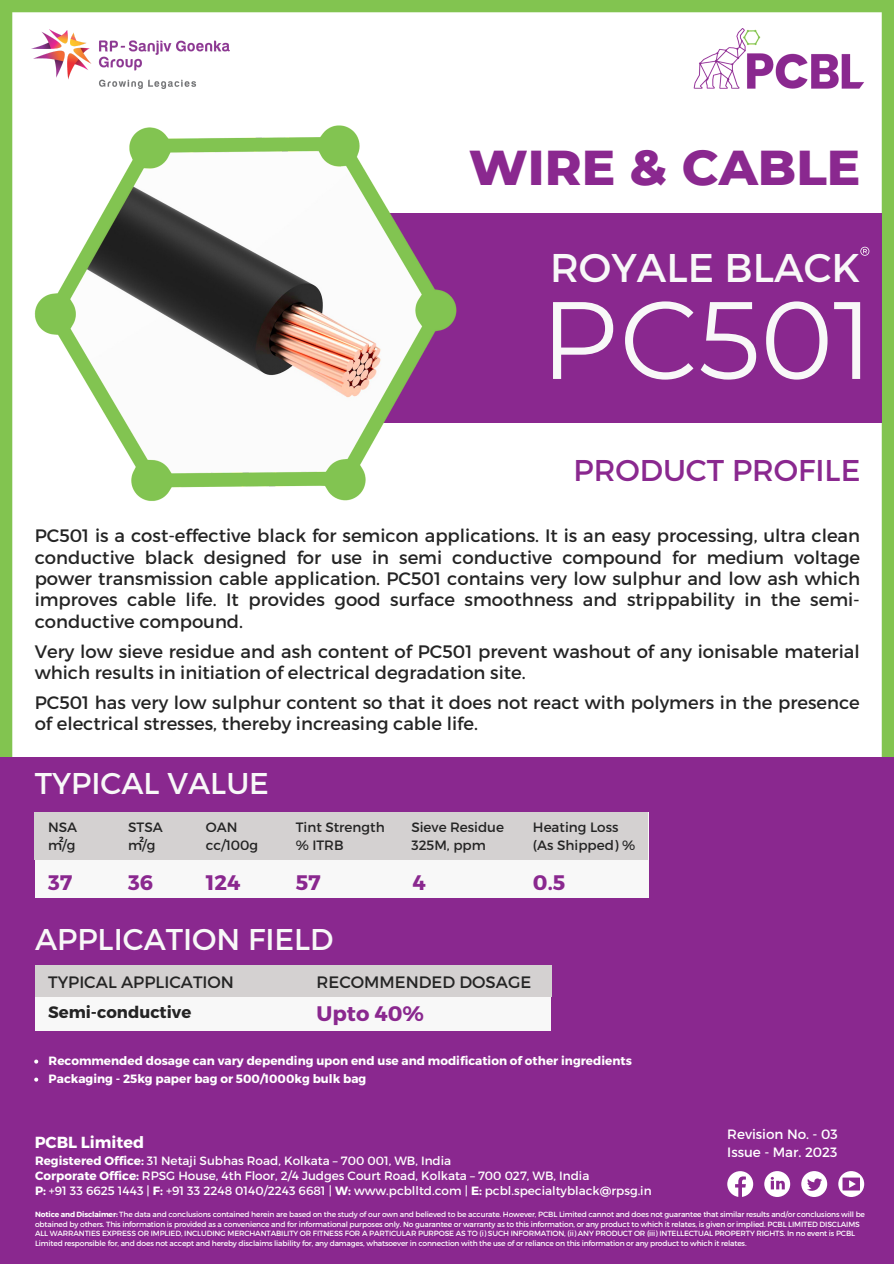
<style>
.page{position:relative;width:894px;height:1264px;background:#fff}
.page>*{position:absolute;margin:0;border:0;box-sizing:border-box;transform-origin:0 0}
.t1{font:109.65px "Montserrat";color:#f8f8f8}
.t2{font:800 49.95px "Montserrat";color:#8a288f}
.t3{font:40.05px "Montserrat";color:#f8f8f8}
.t4{font:30px "Montserrat";color:#f8f8f8}
.t5{font:30px "Montserrat";color:#8a288f}
.t6{font:700 21px "Montserrat";color:#8a288f}
.t7{font:18px/21.3px "Montserrat";color:#242424}
.t8{font:16.5px "Montserrat";color:#242424}
.t9{font:700 16.5px "Montserrat";color:#242424}
.t10{font:700 16.05px "Montserrat";color:#fff}
.t11{font:13.5px/18px "Montserrat";color:#242424}
.t12{font:13.5px/18px "Montserrat";color:#fff}
.t13{font:12px/15px "Montserrat";color:#fff}
.t14{font:700 12px/18px "Montserrat";color:#fff}
.t15{font:7.5px/9.4px "Montserrat";letter-spacing:-.02em;color:#fff}
.t16{font:700 7.5px "Montserrat";color:#242424}
.s1{font-weight:700}
</style>
<div class="page">
<div style="left:881px;top:0;width:12px;height:1258px;background:#82c450"></div>
<div style="left:0;top:0;width:12px;height:1263px;background:#82c450"></div>
<div style="left:0;top:757px;width:893px;height:506px;background:#8a288f"></div>
<div style="left:290px;top:213px;width:591px;height:210px;background:#8a288f"></div>
<img style="left:35px;top:125px;width:422px;height:376px">
<div style="left:0;top:0;width:893px;height:12px;background:#82c450"></div>
<div style="left:35px;top:965px;width:515px;height:65px;background:#f8f8f8"></div>
<div style="left:35px;top:965px;width:516px;height:31px;background:#d4d1d1"></div>
<div style="left:35px;top:812px;width:613px;height:85px;background:#f8f8f8"></div>
<div style="left:35px;top:812px;width:612px;height:48px;background:#d4d1d1"></div>
<svg style="left:34px;top:1059px;width:4px;height:4px"></svg>
<svg style="left:34px;top:1077px;width:4px;height:4px"></svg>
<svg style="left:860px;top:247px;width:9px;height:9px"></svg>
<svg style="left:801px;top:1171px;width:26px;height:25px"></svg>
<svg style="left:727px;top:1171px;width:26px;height:25px"></svg>
<svg style="left:764px;top:1171px;width:26px;height:25px"></svg>
<svg style="left:838px;top:1171px;width:26px;height:25px"></svg>
<img style="left:32px;top:29px;width:197px;height:59px">
<img style="left:693px;top:28px;width:171px;height:61px">
<h2 class="t2" style="left:468px;top:137px;width:393px">WIRE &amp; CABLE</h2>
<h3 class="t3" style="left:550px;top:242px;width:312px">ROYALE BLACK</h3>
<h1 class="t1" style="left:540px;top:273px;width:333px">PC501</h1>
<h3 class="t5" style="left:573px;top:451px;width:288px">PRODUCT PROFILE</h3>
<p class="t7" style="left:35px;top:524px;width:826px;text-align:justify">PC501 is a cost-effective black for semicon applications. It is an easy processing, ultra clean conductive black designed for use in semi conductive compound for medium voltage power transmission cable application. PC501 contains very low sulphur and low ash which improves cable life. It provides good surface smoothness and strippability in the semi&shy;conductive compound.</p>
<h3 class="t7" style="left:35px;top:639px;width:826px">Very low sieve residue and ash content of PC501 prevent washout of any ionisable material which results in initiation of electrical degradation site.</h3>
<h3 class="t7" style="left:35px;top:691px;width:826px">PC501 has very low sulphur content so that it does not react with polymers in the presence of electrical stresses, thereby increasing cable life.</h3>
<h3 class="t4" style="left:35px;top:764px;width:236px">TYPICAL VALUE</h3>
<h3 class="t11" style="left:206px;top:817px;width:54px">OAN cc/100g</h3>
<h3 class="t11" style="left:295px;top:817px;width:90px">Tint Strength % ITRB</h3>
<h3 class="t11" style="left:411px;top:817px;width:94px">Sieve Residue<br>325M, ppm</h3>
<h3 class="t11" style="left:533px;top:817px;width:104px">Heating Loss (As Shipped) %</h3>
<h3 class="t6" style="left:48px;top:868px;width:26px">37</h3>
<h3 class="t6" style="left:128px;top:868px;width:26px">36</h3>
<h3 class="t6" style="left:206px;top:868px;width:36px">124</h3>
<h3 class="t6" style="left:295px;top:868px;width:26px">57</h3>
<h3 class="t6" style="left:412px;top:868px;width:15px">4</h3>
<h3 class="t6" style="left:533px;top:868px;width:34px">0.5</h3>
<h3 class="t11" style="left:48px;top:817px;width:31px">NSA m/g</h3>
<h3 class="t11" style="left:128px;top:817px;width:36px">STSA m/g</h3>
<p class="t16" style="left:59px;top:834px;width:6px">2</p>
<p class="t16" style="left:139px;top:834px;width:6px">2</p>
<h3 class="t4" style="left:35px;top:919px;width:300px">APPLICATION FIELD</h3>
<h3 class="t8" style="left:48px;top:971px;width:187px">TYPICAL APPLICATION</h3>
<h3 class="t8" style="left:316px;top:971px;width:216px">RECOMMENDED DOSAGE</h3>
<h3 class="t9" style="left:48px;top:1001px;width:145px">Semi-conductive</h3>
<h3 class="t6" style="left:316px;top:999px;width:109px">Upto 40%</h3>
<h3 class="t14" style="left:49px;top:1050px;width:584px">Recommended dosage can vary depending upon end use and modification of other ingredients<br>Packaging - 25kg paper bag or 500/1000kg bulk bag</h3>
<h3 class="t10" style="left:35px;top:1131px;width:111px">PCBL Limited</h3>
<p class="t13" style="left:35px;top:1152px;width:618px"><span class="s1">Registered Office:</span> 31 Netaji Subhas Road, Kolkata – 700 001, WB, India<br><span class="s1">Corporate Office:</span> RPSG House, 4th Floor, 2/4 Judges Court Road, Kolkata – 700 027, WB, India<br><span class="s1">P:</span> +91 33 6625 1443 | <span class="s1">F:</span> +91 33 2248 0140/2243 6681 | <span class="s1">W:</span> www.pcblltd.com | <span class="s1">E:</span> pcbl.specialtyblack@rpsg.in</p>
<h3 class="t12" style="left:727px;top:1124px;width:112px">Revision No. - 03<br>Issue - Mar. 2023</h3>
<p class="t15" style="left:35px;top:1209px;width:831px"><span class="s1">Notice and Disclaimer:</span> The data and conclusions contained herein are based on the study of our own and believed to be accurate. However, PCBL Limited cannot and does not guarantee that similar results and/or conclusions will be obtained by others. This information is provided as a convenience and for informational purposes only. No guarantee or warranty as to this information, or any product to which it relates, is given or implied. PCBL LIMITED DISCLAIMS ALL WARRANTIES EXPRESS OR IMPLIED, INCLUDING MERCHANTABILITY OR FITNESS FOR A PARTICULAR PURPOSE AS TO (i) SUCH INFORMATION, (ii) ANY PRODUCT OR (iii) INTELLECTUAL PROPERTY RIGHTS. In no event is PCBL Limited responsible for, and does not accept and hereby disclaims liability for, any damages, whatsoever in connection with the use of or reliance on this information or any product to which it relates.</p>
</div>
